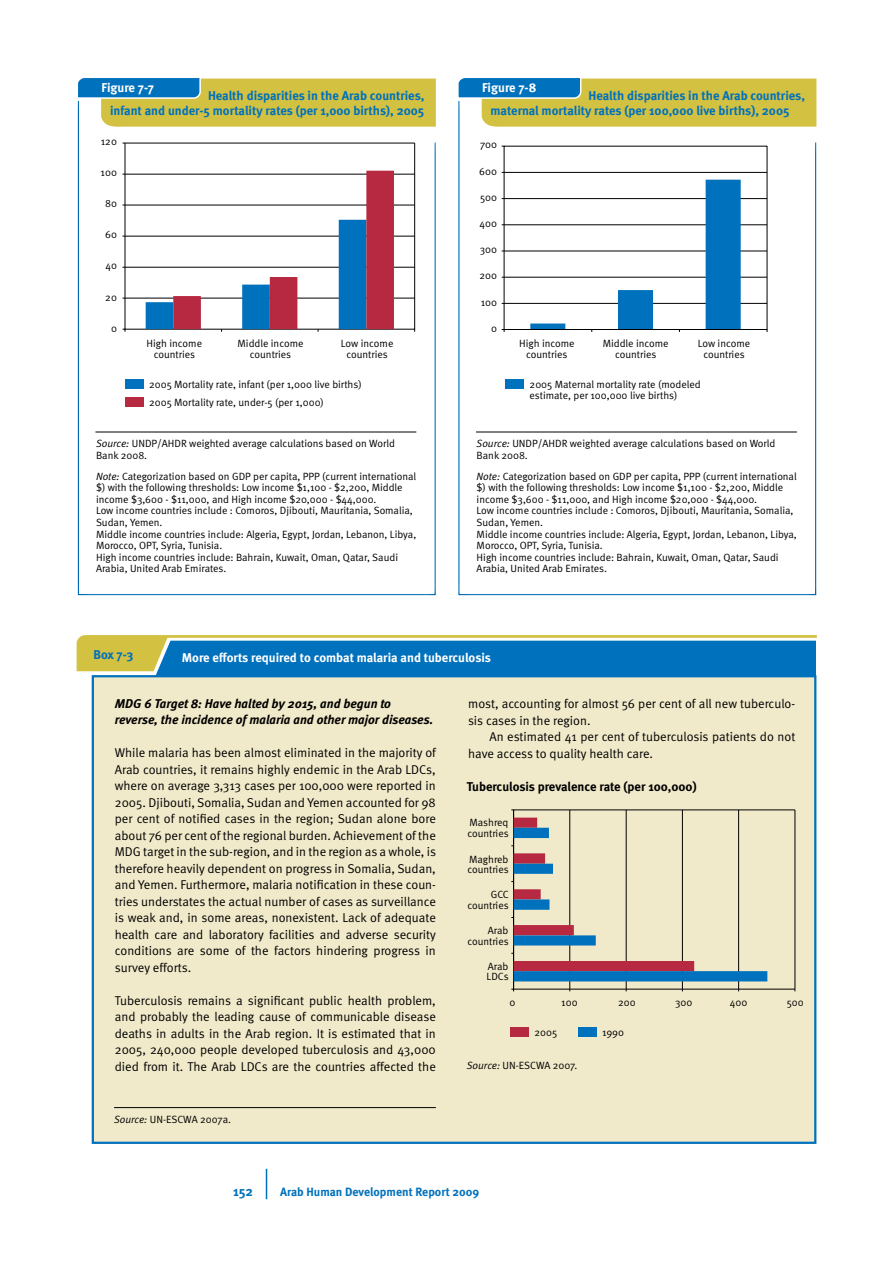
<style>
.page{position:relative;width:893px;height:1263px;background:#fff}
.page>*{position:absolute;margin:0;border:0;box-sizing:border-box;transform-origin:0 0}
.t1{font:700 13.5px "Meta";color:#0071bc}
.t2{font:12.75px/16.5px "Meta Normal";color:#000;text-align:justify}
.t3{font:700 12.75px "Meta";color:#0071bc}
.t4{font:italic 700 12.75px/16.5px "Meta";color:#000}
.t5{font:700 12.75px "Meta";color:#fff}
.t6{font:700 12.75px "Meta";color:#000}
.t7{font:700 12px "Meta";color:#0071bc}
.t8{font:10.5px/11.6px "Meta Normal";color:#000}
.s1{font-style:italic}
</style>
<div class="page">
<hr style="left:266px;top:1169px;width:1px;height:30px;background:#0071bc">
<svg style="left:76px;top:635px;width:741px;height:42px;background:#3789ad"></svg>
<div style="left:92px;top:675px;width:724px;height:469px;background:#f1eaca;border:2px solid #0071bc"></div>
<hr style="left:114px;top:1107px;width:322px;height:1px;background:#000">
<div style="left:510px;top:1027px;width:19px;height:9px;background:#b72841"></div>
<div style="left:578px;top:1027px;width:19px;height:9px;background:#0071bc"></div>
<hr style="left:795px;top:810px;width:1px;height:179px;background:#000">
<svg style="left:513px;top:809px;width:282px;height:181px"></svg>
<hr style="left:514px;top:989px;width:281px;height:1px;background:#000">
<svg style="left:511px;top:818px;width:256px;height:163px"></svg>
<svg style="left:77px;top:78px;width:359px;height:49px;background:#b9ba5e"></svg>
<hr style="left:95px;top:432px;width:321px;height:1px;background:#000">
<div style="left:125px;top:379px;width:19px;height:10px;background:#0071bc"></div>
<div style="left:125px;top:397px;width:19px;height:9px;background:#b72841"></div>
<hr style="left:125px;top:174px;width:290px;height:1px;background:#000">
<hr style="left:125px;top:205px;width:290px;height:1px;background:#000">
<hr style="left:125px;top:236px;width:290px;height:1px;background:#000">
<hr style="left:125px;top:267px;width:290px;height:1px;background:#000">
<hr style="left:125px;top:298px;width:290px;height:1px;background:#000">
<svg style="left:146px;top:171px;width:248px;height:161px"></svg>
<svg style="left:458px;top:78px;width:358px;height:49px;background:#b9ba5e"></svg>
<hr style="left:476px;top:432px;width:321px;height:1px;background:#000">
<div style="left:505px;top:379px;width:19px;height:10px;background:#0071bc"></div>
<svg style="left:503px;top:145px;width:265px;height:187px"></svg>
<p class="t5" style="left:101px;top:80px;width:54px">Figure 7-7</p>
<p class="t3" style="left:208px;top:88px;width:218px">Health disparities in the Arab countries,</p>
<p class="t5" style="left:482px;top:80px;width:56px">Figure 7-8</p>
<p class="t3" style="left:589px;top:88px;width:218px">Health disparities in the Arab countries,</p>
<p class="t3" style="left:110px;top:103px;width:316px">infant and under-5 mortality rates (per 1,000 births), 2005</p>
<p class="t3" style="left:491px;top:103px;width:300px">maternal mortality rates (per 100,000 live births), 2005</p>
<p class="t8" style="left:101px;top:136px;width:18px">120</p>
<p class="t8" style="left:480px;top:139px;width:19px">700</p>
<p class="t8" style="left:101px;top:167px;width:18px">100</p>
<p class="t8" style="left:479px;top:165px;width:19px">600</p>
<p class="t8" style="left:105px;top:198px;width:13px">80</p>
<p class="t8" style="left:480px;top:191px;width:19px">500</p>
<p class="t8" style="left:480px;top:218px;width:19px">400</p>
<p class="t8" style="left:105px;top:229px;width:13px">60</p>
<p class="t8" style="left:480px;top:244px;width:19px">300</p>
<p class="t8" style="left:105px;top:260px;width:13px">40</p>
<p class="t8" style="left:105px;top:291px;width:13px">20</p>
<p class="t8" style="left:479px;top:270px;width:19px">200</p>
<p class="t8" style="left:481px;top:296px;width:18px">100</p>
<p class="t8" style="left:111px;top:322px;width:7px">0</p>
<p class="t8" style="left:491px;top:322px;width:7px">0</p>
<p class="t8" style="left:147px;top:338px;width:57px;line-height:10.5px;text-align:center">High income countries</p>
<p class="t8" style="left:238px;top:338px;width:67px;line-height:10.5px;text-align:center">Middle income countries</p>
<p class="t8" style="left:341px;top:338px;width:54px;line-height:10.5px;text-align:center">Low income countries</p>
<p class="t8" style="left:519px;top:338px;width:57px;line-height:10.5px;text-align:center">High income countries</p>
<p class="t8" style="left:603px;top:338px;width:67px;line-height:10.5px;text-align:center">Middle income countries</p>
<p class="t8" style="left:698px;top:338px;width:54px;line-height:10.5px;text-align:center">Low income countries</p>
<p class="t8" style="left:149px;top:376px;width:214px;line-height:17.4px">2005 Mortality rate, infant (per 1,000 live births)<br>2005 Mortality rate, under-5 (per 1,000)</p>
<p class="t8" style="left:530px;top:379px;width:172px;line-height:10.5px">2005 Maternal mortality rate (modeled estimate, per 100,000 live births)</p>
<p class="t8" style="left:96px;top:437px;width:300px"><span class="s1">Source:</span> UNDP/AHDR weighted average calculations based on World<br>Bank 2008.</p>
<p class="t8" style="left:96px;top:470px;width:322px"><span class="s1">Note:</span> Categorization based on GDP per capita, PPP (current international $) with the following thresholds: Low income $1,100 - $2,200, Middle income $3,600 - $11,000, and High income $20,000 - $44,000.<br>Low income countries include : Comoros, Djibouti, Mauritania, Somalia, Sudan, Yemen.<br>Middle income countries include: Algeria, Egypt, Jordan, Lebanon, Libya, Morocco, OPT, Syria, Tunisia.<br>High income countries include: Bahrain, Kuwait, Oman, Qatar, Saudi Arabia, United Arab Emirates.</p>
<p class="t8" style="left:477px;top:437px;width:300px"><span class="s1">Source:</span> UNDP/AHDR weighted average calculations based on World<br>Bank 2008.</p>
<p class="t8" style="left:477px;top:470px;width:322px"><span class="s1">Note:</span> Categorization based on GDP per capita, PPP (current international $) with the following thresholds: Low income $1,100 - $2,200, Middle income $3,600 - $11,000, and High income $20,000 - $44,000.<br>Low income countries include : Comoros, Djibouti, Mauritania, Somalia, Sudan, Yemen.<br>Middle income countries include: Algeria, Egypt, Jordan, Lebanon, Libya, Morocco, OPT, Syria, Tunisia.<br>High income countries include: Bahrain, Kuwait, Oman, Qatar, Saudi Arabia, United Arab Emirates.</p>
<p class="t3" style="left:93px;top:647px;width:41px">Box 7-3</p>
<p class="t5" style="left:182px;top:650px;width:310px">More efforts required to combat malaria and tuberculosis</p>
<p class="t4" style="left:115px;top:695px;width:320px">MDG 6 Target 8: Have halted by 2015, and begun to reverse, the incidence of malaria and other major diseases.</p>
<p class="t2" style="left:115px;top:745px;width:323px">While malaria has been almost eliminated in the majority of Arab countries, it remains highly endemic in the Arab LDCs, where on average 3,313 cases per 100,000 were reported in 2005. Djibouti, Somalia, Sudan and Yemen accounted for 98 per cent of notified cases in the region; Sudan alone bore about 76 per cent of the regional burden. Achievement of the MDG target in the sub-region, and in the region as a whole, is therefore heavily dependent on progress in Somalia, Sudan, and Yemen. Furthermore, malaria notification in these coun&shy;tries understates the actual number of cases as surveillance is weak and, in some areas, nonexistent. Lack of adequate health care and laboratory facilities and adverse security conditions are some of the factors hindering progress in survey efforts.</p>
<p class="t2" style="left:115px;top:992px;width:323px">Tuberculosis remains a significant public health problem, and probably the leading cause of communicable disease deaths in adults in the Arab region. It is estimated that in 2005, 240,000 people developed tuberculosis and 43,000 died from it. The Arab LDCs are the countries affected the</p>
<p class="t2" style="left:468px;top:695px;width:329px">most, accounting for almost 56 per cent of all new tuberculo&shy;sis cases in the region.</p>
<p class="t2" style="left:468px;top:728px;width:329px;text-indent:21px">An estimated 41 per cent of tuberculosis patients do not have access to quality health care.</p>
<p class="t6" style="left:467px;top:779px;width:231px">Tuberculosis prevalence rate (per 100,000)</p>
<p class="t8" style="left:467px;top:817px;width:43px;line-height:10.5px">Mashreq countries</p>
<p class="t8" style="left:467px;top:854px;width:43px;line-height:10.5px">Maghreb countries</p>
<p class="t8" style="left:467px;top:889px;width:43px;line-height:10.5px;text-align:right">GCC countries</p>
<p class="t8" style="left:467px;top:925px;width:43px;line-height:10.5px;text-align:right">Arab countries</p>
<p class="t8" style="left:487px;top:961px;width:24px;line-height:10.5px">Arab<br>LDCs</p>
<p class="t8" style="left:509px;top:997px;width:7px">0</p>
<p class="t8" style="left:561px;top:997px;width:18px">100</p>
<p class="t8" style="left:618px;top:997px;width:19px">200</p>
<p class="t8" style="left:675px;top:997px;width:19px">300</p>
<p class="t8" style="left:730px;top:997px;width:19px">400</p>
<p class="t8" style="left:787px;top:997px;width:19px">500</p>
<p class="t8" style="left:534px;top:1026px;width:24px">2005</p>
<p class="t8" style="left:602px;top:1026px;width:24px">1990</p>
<p class="t8" style="left:467px;top:1060px;width:112px"><span class="s1">Source:</span> UN-ESCWA 2007.</p>
<p class="t8" style="left:114px;top:1113px;width:118px"><span class="s1">Source:</span> UN-ESCWA 2007a.</p>
<p class="t1" style="left:233px;top:1183px;width:21px">152</p>
<p class="t7" style="left:280px;top:1184px;width:201px">Arab Human Development Report 2009</p>
</div>
